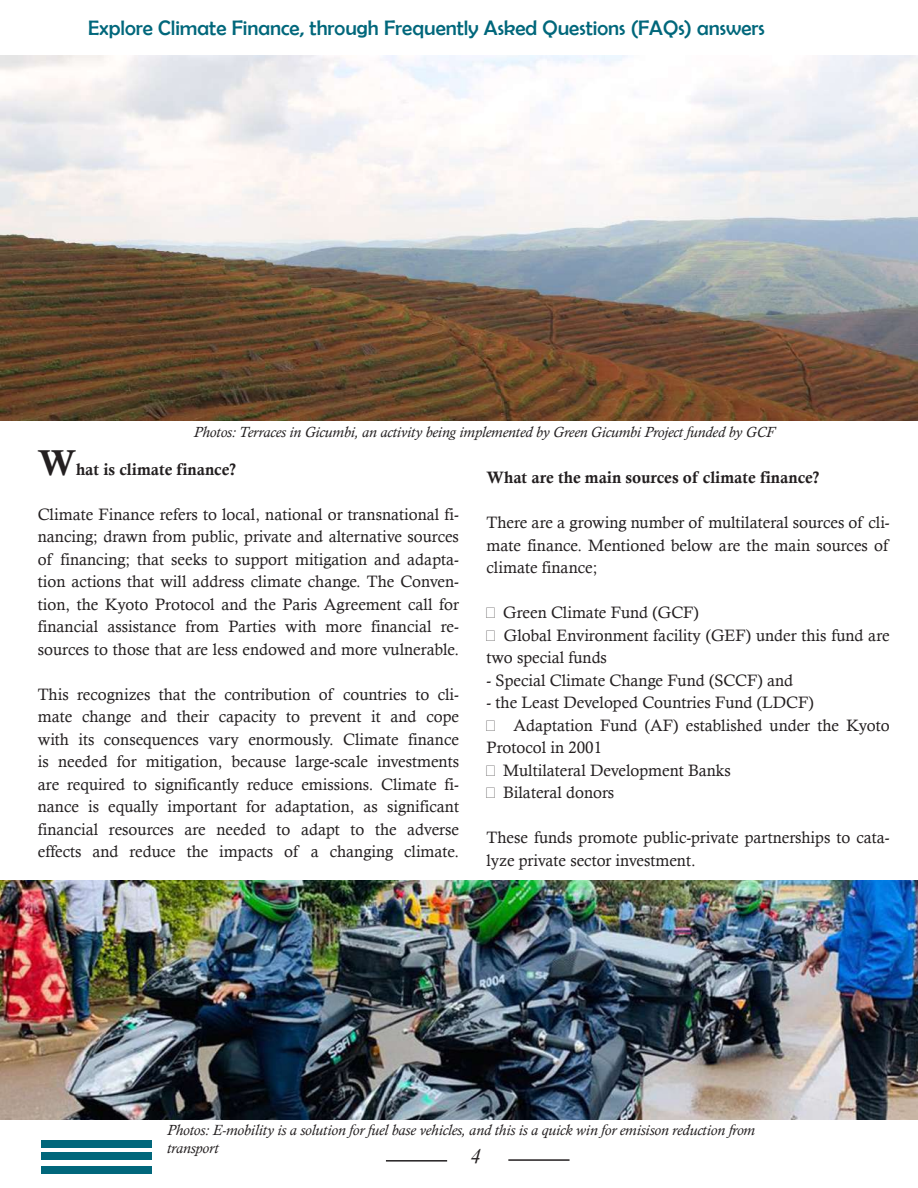
<style>
.page{position:relative;width:918px;height:1188px;background:#fff}
.page>*{position:absolute;margin:0;border:0;box-sizing:border-box;transform-origin:0 0}
.t1{font:21px "Berlin Sans FB";color:#01677b}
.t2{font:italic 21px "Times New Roman";color:#231f20}
.t3{font:16.5px/22.5px "Calisto";color:#231f20;text-align:justify}
.t4{font:16.5px "Calis MT Bol";color:#231f20}
.t5{font:italic 15px/18px "Calisto";color:#231f20}
.s1{font-size:36px}
</style>
<div class="page">
<img style="left:0;top:55px;width:918px;height:366px">
<div style="left:42px;top:1140px;width:110px;height:8px;background:#01677b"></div>
<div style="left:42px;top:1152px;width:110px;height:8px;background:#01677b"></div>
<div style="left:42px;top:1166px;width:110px;height:7px;background:#01677b"></div>
<hr style="left:386px;top:1160px;width:61px;height:2px;background:#231f20">
<hr style="left:508px;top:1159px;width:62px;height:2px;background:#231f20">
<img style="left:0;top:880px;width:918px;height:240px">
<p class="t1" style="left:88px;top:16px;width:678px">Explore Climate Finance, through Frequently Asked Questions (FAQs) answers</p>
<p class="t5" style="left:194px;top:423px;width:583px">Photos: Terraces in Gicumbi, an activity being implemented by Green Gicumbi Project funded by GCF</p>
<p class="t4" style="left:487px;top:468px;width:334px">What are the main sources of climate finance?</p>
<p class="t3" style="left:487px;top:511px;width:405px">There are a growing number of multilateral sources of cli&shy;mate finance. Mentioned below are the main sources of climate finance;</p>
<p class="t3" style="left:503px;top:601px;width:197px">Green Climate Fund (GCF)</p>
<p class="t3" style="left:504px;top:624px;width:387px">Global Environment facility (GEF) under this fund are</p>
<p class="t3" style="left:487px;top:646px;width:122px">two special funds</p>
<p class="t3" style="left:487px;top:669px;width:308px">- Special Climate Change Fund (SCCF) and</p>
<p class="t3" style="left:487px;top:691px;width:329px">- the Least Developed Countries Fund (LDCF)</p>
<p class="t3" style="left:514px;top:714px;width:378px">Adaptation Fund (AF) established under the Kyoto</p>
<p class="t3" style="left:487px;top:736px;width:117px">Protocol in 2001</p>
<p class="t3" style="left:503px;top:759px;width:229px">Multilateral Development Banks</p>
<p class="t3" style="left:503px;top:781px;width:113px">Bilateral donors</p>
<p class="t3" style="left:487px;top:826px;width:405px">These funds promote public-private partnerships to cata&shy;lyze private sector investment.</p>
<p class="t4" style="left:38px;top:460px;width:200px"><span class="s1">W</span>hat is climate finance?</p>
<p class="t3" style="left:38px;top:503px;width:423px">Climate Finance refers to local, national or transnational fi&shy;nancing; drawn from public, private and alternative sources of financing; that seeks to support mitigation and adapta&shy;tion actions that will address climate change. The Conven&shy;tion, the Kyoto Protocol and the Paris Agreement call for financial assistance from Parties with more financial re&shy;sources to those that are less endowed and more vulnerable.</p>
<p class="t3" style="left:38px;top:683px;width:423px">This recognizes that the contribution of countries to cli&shy;mate change and their capacity to prevent it and cope with its consequences vary enormously. Climate finance is needed for mitigation, because large-scale investments are required to significantly reduce emissions. Climate fi&shy;nance is equally important for adaptation, as significant financial resources are needed to adapt to the adverse effects and reduce the impacts of a changing climate.</p>
<p class="t5" style="left:167px;top:1121px;width:589px">Photos: E-mobility is a solution for fuel base vehicles, and this is a quick win for emisison reduction from transport</p>
<p class="t2" style="left:470px;top:1142px;width:12px">4</p>
</div>
